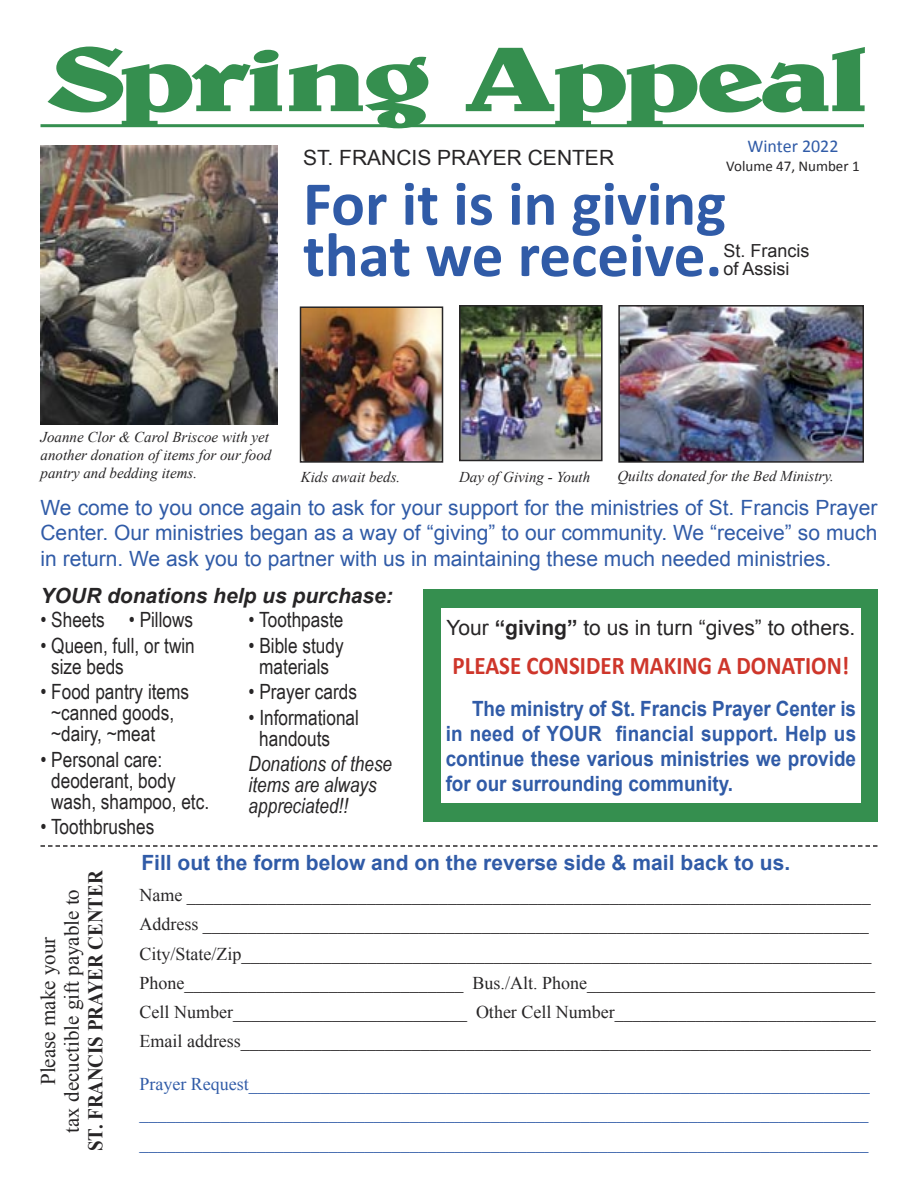
<style>
.page{position:relative;width:918px;height:1188px;background:#fff}
.page>*{position:absolute;margin:0;border:0;box-sizing:border-box;transform-origin:0 0}
.t1{font:700 93px "Belwe BT";letter-spacing:-.05em;color:#358f4f;scale:1.4 1}
.t2{font:700 63px/51.3px "Calibri";color:#305ba7}
.t3{font:700 25.5px "Calibri";color:#ce362b;scale:.9 1}
.t4{font:21px/25.2px "Arial";color:#305ba7;text-align:justify}
.t5{font:21px/21px "Arial Narrow";color:#272526}
.t6{font:700 21px/25.2px "Arial";color:#305ba7;text-align:justify;scale:.9 1}
.t7{font:21px/23.7px "Times New Roman";color:#272526;text-align:center}
.t8{font:21px "Arial";color:#272526}
.t9{font:700 21px "Arial";color:#305ba7}
.t10{font:italic 21px/21px "Arial Narrow";color:#272526}
.t11{font:italic 700 21px "Arial";color:#272526}
.t12{font:18px "Times New Roman";color:#272526}
.t13{font:18px/29.2px "Times New Roman";color:#305ba7;text-align:justify}
.t14{font:18px/18.8px "Arial";color:#272526}
.t15{font:18px "Calibri";color:#305ba7}
.t16{font:italic 15px/18px "Times New Roman";color:#272526}
.t17{font:15px "Calibri";color:#272526}
.s1{font-weight:700}
</style>
<div class="page">
<div style="left:423px;top:589px;width:455px;height:232px;background:#358f4f"></div>
<svg style="left:41px;top:845px;width:837px;height:2px"></svg>
<div style="left:441px;top:608px;width:420px;height:194px;background:#fff"></div>
<img style="left:41px;top:146px;width:237px;height:279px">
<hr style="left:41px;top:124px;width:823px;height:3px;background:#358f4f">
<img style="left:303px;top:309px;width:137px;height:151px">
<div style="left:300px;top:306px;width:143px;height:157px;border:2px solid #272526"></div>
<img style="left:462px;top:308px;width:138px;height:150px">
<div style="left:459px;top:305px;width:144px;height:156px;border:2px solid #272526"></div>
<img style="left:621px;top:308px;width:240px;height:152px">
<div style="left:618px;top:305px;width:246px;height:158px;border:2px solid #272526"></div>
<p class="t1" style="left:47px;top:20px;width:590px">Spring Appeal</p>
<p class="t8" style="left:303px;top:146px;width:313px">ST. FRANCIS PRAYER CENTER</p>
<p class="t15" style="left:747px;top:138px;width:93px">Winter 2022</p>
<p class="t17" style="left:726px;top:160px;width:135px">Volume 47, Number 1</p>
<p class="t2" style="left:303px;top:183px;width:425px">For it is in giving that we receive.</p>
<p class="t14" style="left:724px;top:241px;width:88px">St. Francis of Assisi</p>
<p class="t16" style="left:40px;top:428px;width:232px">Joanne Clor &amp; Carol Briscoe with yet another donation of items for our food pantry and bedding items.</p>
<p class="t16" style="left:301px;top:468px;width:101px">Kids await beds.</p>
<p class="t16" style="left:459px;top:468px;width:133px">Day of Giving - Youth</p>
<p class="t16" style="left:617px;top:467px;width:218px">Quilts donated for the Bed Ministry.</p>
<p class="t4" style="left:40px;top:495px;width:838px">We come to you once again to ask for your support for the ministries of St. Francis Prayer Center. Our ministries began as a way of “giving” to our community. We “receive” so much in return. We ask you to partner with us in maintaining these much needed ministries.</p>
<p class="t11" style="left:41px;top:584px;width:354px">YOUR donations help us purchase:</p>
<p class="t5" style="left:41px;top:609px;width:154px">• Sheets • Pillows</p>
<p class="t5" style="left:51px;top:635px;width:145px;text-indent:-11px">• Queen, full, or twin size beds</p>
<p class="t5" style="left:51px;top:681px;width:139px;text-indent:-11px">• Food pantry items ~canned goods, ~dairy, ~meat</p>
<p class="t5" style="left:51px;top:749px;width:159px;text-indent:-11px">• Personal care: deoderant, body wash, shampoo, etc.</p>
<p class="t5" style="left:41px;top:816px;width:115px">• Toothbrushes</p>
<p class="t5" style="left:249px;top:609px;width:96px">• Toothpaste</p>
<p class="t5" style="left:249px;top:635px;width:97px;text-align:center">• Bible study materials</p>
<p class="t5" style="left:249px;top:681px;width:110px">• Prayer cards</p>
<p class="t5" style="left:259px;top:707px;width:101px;text-indent:-11px">• Informational handouts</p>
<p class="t10" style="left:249px;top:753px;width:145px">Donations of these items are always appreciated!!</p>
<p class="t8" style="left:446px;top:616px;width:410px">Your <span class="s1">“giving”</span> to us in turn “gives” to others.</p>
<p class="t3" style="left:453px;top:655px;width:442px">PLEASE CONSIDER MAKING A DONATION!</p>
<p class="t6" style="left:446px;top:696px;width:458px;text-indent:26px">The ministry of St. Francis Prayer Center is in need of YOUR financial support. Help us continue these various ministries we provide for our surrounding community.</p>
<p class="t7" style="left:36px;top:1151px;width:282px;rotate:-90deg">Please make your<br>tax decuctible gift payable to<br><span class="s1">ST. FRANCIS PRAYER CENTER</span></p>
<p class="t9" style="left:141px;top:851px;width:650px">Fill out the form below and on the reverse side &amp; mail back to us.</p>
<p class="t12" style="left:140px;top:885px;width:733px">Name ____________________________________________________________________________</p>
<p class="t12" style="left:140px;top:914px;width:731px">Address __________________________________________________________________________</p>
<p class="t12" style="left:140px;top:944px;width:734px">City/State/Zip______________________________________________________________________</p>
<p class="t12" style="left:140px;top:973px;width:737px">Phone_______________________________ Bus./Alt. Phone________________________________</p>
<p class="t12" style="left:140px;top:1002px;width:738px">Cell Number__________________________ Other Cell Number_____________________________</p>
<p class="t12" style="left:140px;top:1031px;width:733px">Email address______________________________________________________________________</p>
<p class="t13" style="left:140px;top:1070px;width:732px">Prayer Request_____________________________________________________________________ _________________________________________________________________________________ _________________________________________________________________________________</p>
</div>
